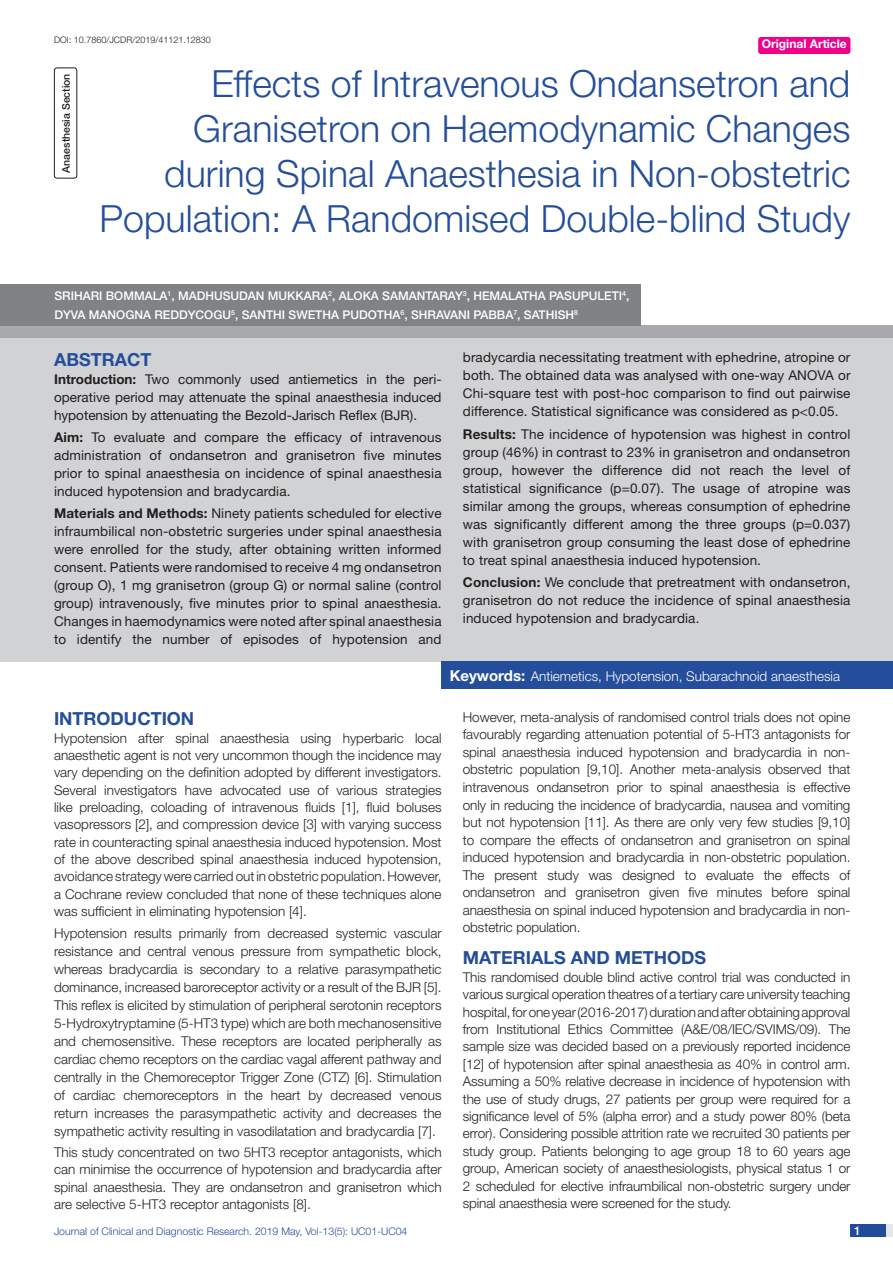
<style>
.page{position:relative;width:893px;height:1263px;background:#fff}
.page>*{position:absolute;margin:0;border:0;box-sizing:border-box;transform-origin:0 0}
.t1{font:300 37.5px/45px "Helvetica Neue";color:#244e9b;text-align:right}
.Heading{font:700 18px "Helvetica Neue";color:#244e9b}
.Abstract_head{font:700 18px "Helvetica Neue";color:#244e9b}
.Body_text{font:300 13.5px/17.4px "Helvetica Neue";color:#231f20;text-align:justify}
.Abstract_Text{font:13.5px/18px "Helvetica Neue";letter-spacing:.01em;color:#231f20;text-align:justify}
.Key_words{font:300 13.5px "Helvetica Neue";color:#fff}
.Author{font:500 12px/18.8px "Helvetica Neue";color:#fff}
.t2{font:700 12px "Helvetica Neue";color:#fff}
.t3{font:300 10.5px "Helvetica Neue";color:#244e9b}
.section{font:500 10.5px "Helvetica Neue";color:#231f20}
.DOI{font:300 9px "Helvetica Neue";color:#231f20}
.Author-2{font:500 7.05px "Helvetica Neue";color:#fff}
.s1{font-weight:700}
.s2{font-weight:700;font-size:15px}
</style>
<div class="page">
<div style="left:850px;top:1224px;width:43px;height:13px;background:#e6e7e9"></div>
<div style="left:850px;top:1224px;width:35px;height:13px;background:#214c99"></div>
<div style="left:758px;top:37px;width:92px;height:17px;background:#ed028c;border-radius:3px"></div>
<div style="left:54px;top:68px;width:23px;height:111px;border:1px solid #231f20;border-radius:3px"></div>
<div style="left:0;top:326px;width:893px;height:12px;background:#a8a9ad"></div>
<div style="left:0;top:284px;width:640px;height:42px;background:#808285"></div>
<div style="left:0;top:338px;width:893px;height:323px;background:#d1d2d4"></div>
<div style="left:442px;top:661px;width:451px;height:28px;background:#244e9b"></div>
<p class="DOI" style="left:54px;top:35px;width:158px">DOI: 10.7860/JCDR/2019/41121.12830</p>
<p class="t2" style="left:762px;top:37px;width:87px">Original Article</p>
<p class="section" style="left:60px;top:173px;width:101px;rotate:-90deg">ANAESTHESIA SECTION</p>
<p class="t1" style="left:100px;top:60px;width:752px">Effects of Intravenous Ondansetron and Granisetron on Haemodynamic Changes during Spinal Anaesthesia in Non-obstetric Population: A Randomised Double-blind Study</p>
<p class="Author" style="left:54px;top:286px;width:577px">SRIHARI BOMMALA<sup>1</sup>, MADHUSUDAN MUKKARA<sup>2</sup>, ALOKA SAMANTARAY<sup>3</sup>, HEMALATHA PASUPULETI<sup>4</sup>,<br>DYVA MANOGNA REDDYCOGU<sup>5</sup>, SANTHI</p>
<p class="Author" style="left:289px;top:305px;width:28px">SWETHA</p>
<p class="Author" style="left:342px;top:305px;width:10px">PUDOTHA</p>
<p class="Author" style="left:401px;top:305px;width:19px"><sup>6</sup>, SHRAVANI</p>
<p class="Author" style="left:473px;top:305px;width:9px">PABBA</p>
<p class="Author" style="left:513px;top:305px;width:19px"><sup>7</sup>, SATHISH</p>
<p class="Author-2" style="left:574px;top:308px;width:5px">8</p>
<p class="Abstract_head" style="left:54px;top:348px;width:99px">ABSTRACT</p>
<p class="Abstract_Text" style="left:54px;top:370px;width:389px"><span class="s1">Introduction:</span> Two commonly used antiemetics in the peri&shy;operative period may attenuate the spinal anaesthesia induced hypotension by attenuating the Bezold-Jarisch Reflex (BJR).</p>
<p class="Abstract_Text" style="left:54px;top:428px;width:389px"><span class="s1">Aim:</span> To evaluate and compare the efficacy of intravenous administration of ondansetron and granisetron five minutes prior to spinal anaesthesia on incidence of spinal anaesthesia induced hypotension and bradycardia.</p>
<p class="Abstract_Text" style="left:54px;top:504px;width:389px"><span class="s1">Materials and Methods:</span> Ninety patients scheduled for elective infraumbilical non-obstetric surgeries under spinal anaesthesia were enrolled for the study, after obtaining written informed consent. Patients were randomised to receive 4 mg ondansetron (group O), 1 mg granisetron (group G) or normal saline (control group) intravenously, five minutes prior to spinal anaesthesia.<br>Changes in haemodynamics were noted after spinal anaesthesia to identify the number of episodes of hypotension and</p>
<p class="Abstract_Text" style="left:463px;top:348px;width:389px">bradycardia necessitating treatment with ephedrine, atropine or both. The obtained data was analysed with one-way ANOVA or Chi-square test with post-hoc comparison to find out pairwise difference. Statistical significance was considered as p&lt;0.05.</p>
<p class="Abstract_Text" style="left:463px;top:425px;width:389px"><span class="s1">Results:</span> The incidence of hypotension was highest in control group (46%) in contrast to 23% in granisetron and ondansetron group, however the difference did not reach the level of statistical significance (p=0.07). The usage of atropine was similar among the groups, whereas consumption of ephedrine was significantly different among the three groups (p=0.037) with granisetron group consuming the least dose of ephedrine to treat spinal anaesthesia induced hypotension.</p>
<p class="Abstract_Text" style="left:463px;top:573px;width:389px"><span class="s1">Conclusion:</span> We conclude that pretreatment with ondansetron, granisetron do not reduce the incidence of spinal anaesthesia induced hypotension and bradycardia.</p>
<p class="Key_words" style="left:450px;top:668px;width:392px"><span class="s2">Keywords:</span> Antiemetics, Hypotension, Subarachnoid anaesthesia</p>
<p class="Heading" style="left:54px;top:708px;width:142px">INTRODUCTION</p>
<p class="Body_text" style="left:54px;top:729px;width:389px">Hypotension after spinal anaesthesia using hyperbaric local anaesthetic agent is not very uncommon though the incidence may vary depending on the definition adopted by different investigators.<br>Several investigators have advocated use of various strategies like preloading, coloading of intravenous fluids [1], fluid boluses vasopressors [2], and compression device [3] with varying success rate in counteracting spinal anaesthesia induced hypotension. Most of the above described spinal anaesthesia induced hypotension, avoidance strategy were carried out in obstetric population. However, a Cochrane review concluded that none of these techniques alone was sufficient in eliminating hypotension [4].</p>
<p class="Body_text" style="left:54px;top:924px;width:389px;line-height:18px">Hypotension results primarily from decreased systemic vascular resistance and central venous pressure from sympathetic block, whereas bradycardia is secondary to a relative parasympathetic dominance, increased baroreceptor activity or a result of the BJR [5].<br>This reflex is elicited by stimulation of peripheral serotonin receptors 5-Hydroxytryptamine (5-HT3 type) which are both mechanosensitive and chemosensitive. These receptors are located peripherally as cardiac chemo receptors on the cardiac vagal afferent pathway and centrally in the Chemoreceptor Trigger Zone (CTZ) [6]. Stimulation of cardiac chemoreceptors in the heart by decreased venous return increases the parasympathetic activity and decreases the sympathetic activity resulting in vasodilatation and bradycardia [7].</p>
<p class="Body_text" style="left:54px;top:1143px;width:389px">This study concentrated on two 5HT3 receptor antagonists, which can minimise the occurrence of hypotension and bradycardia after spinal anaesthesia. They are ondansetron and granisetron which are selective 5-HT3 receptor antagonists [8].</p>
<p class="Body_text" style="left:463px;top:708px;width:389px">However, meta-analysis of randomised control trials does not opine favourably regarding attenuation potential of 5-HT3 antagonists for spinal anaesthesia induced hypotension and bradycardia in non&shy;obstetric population [9,10]. Another meta-analysis observed that intravenous ondansetron prior to spinal anaesthesia is effective only in reducing the incidence of bradycardia, nausea and vomiting but not hypotension [11]. As there are only very few studies [9,10] to compare the effects of ondansetron and granisetron on spinal induced hypotension and bradycardia in non-obstetric population.<br>The present study was designed to evaluate the effects of ondansetron and granisetron given five minutes before spinal anaesthesia on spinal induced hypotension and bradycardia in non&shy;obstetric population.</p>
<p class="Heading" style="left:463px;top:947px;width:245px">MATERIALS AND METHODS</p>
<p class="Body_text" style="left:463px;top:968px;width:389px">This randomised double blind active control trial was conducted in various surgical operation theatres of a tertiary care university teaching hospital, for one year (2016-2017) duration and after obtaining approval from Institutional Ethics Committee (A&amp;E/08/IEC/SVIMS/09). The sample size was decided based on a previously reported incidence [12] of hypotension after spinal anaesthesia as 40% in control arm.<br>Assuming a 50% relative decrease in incidence of hypotension with the use of study drugs, 27 patients per group were required for a significance level of 5% (alpha error) and a study power 80% (beta error). Considering possible attrition rate we recruited 30 patients per study group. Patients belonging to age group 18 to 60 years age group, American society of anaesthesiologists, physical status 1 or 2 scheduled for elective infraumbilical non-obstetric surgery under spinal anaesthesia were screened for the study.</p>
<p class="t3" style="left:54px;top:1225px;width:355px">Journal of Clinical and Diagnostic Research. 2019 May, Vol-13(5): UC01-UC04</p>
<p class="Author" style="left:854px;top:1221px;width:8px">1</p>
</div>
